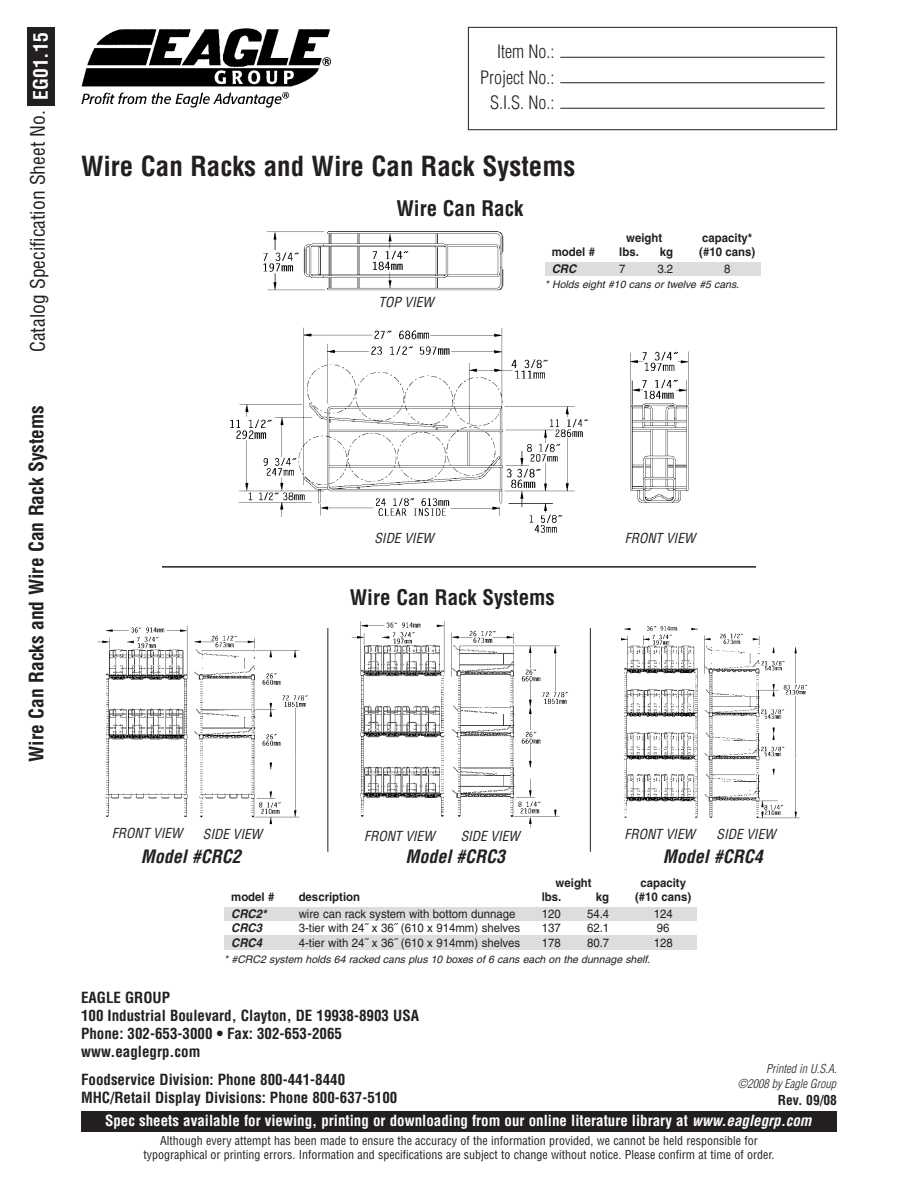
<style>
.page{position:relative;width:918px;height:1188px;background:#fff}
.page>*{position:absolute;margin:0;border:0;box-sizing:border-box;transform-origin:0 0}
.t1{font:700 condensed 27px "Helvetica";color:#231f20}
.t2{font:700 condensed 21px "Helvetica";color:#231f20}
.t3{font:condensed 19.5px "Helvetica";color:#231f20}
.t4{font:700 condensed 19.5px "Helvetica";color:#231f20}
.t5{font:italic 700 condensed 18px "Helvetica";color:#231f20}
.t6{font:300 condensed 18px/25.5px "Helvetica";color:#231f20;text-align:right}
.t7{font:700 condensed 15px/18px "Helvetica";color:#231f20}
.t8{font:700 condensed 15px "Helvetica";color:#fff}
.t9{font:italic condensed 13.5px "Helvetica";color:#231f20}
.t10{font:700 condensed 13.5px "Helvetica";color:#231f20}
.t11{font:condensed 12px/13.5px "Helvetica";color:#231f20;text-align:center}
.t12{font:12px "Helvetica";color:#231f20;scale:.95 1}
.t13{font:700 12px "Helvetica";color:#231f20;scale:.95 1}
.t14{font:italic 300 condensed 12px "Helvetica";color:#231f20}
.t15{font:italic 700 12px "Helvetica";color:#231f20;scale:.95 1}
.t16{font:italic 10.5px "Helvetica";color:#231f20}
.s1{font-weight:700;color:#fff}
.s2{font-style:italic}
</style>
<div class="page">
<div style="left:81px;top:1111px;width:756px;height:21px;background:#231f20"></div>
<img style="left:81px;top:28px;width:250px;height:79px">
<div style="left:27px;top:27px;width:28px;height:78px;background:#231f20"></div>
<div style="left:468px;top:27px;width:369px;height:103px;border:1px solid #231f20"></div>
<hr style="left:560px;top:82px;width:265px;height:1px;background:#231f20">
<hr style="left:560px;top:57px;width:265px;height:1px;background:#231f20">
<hr style="left:560px;top:108px;width:265px;height:1px;background:#231f20">
<img style="left:230px;top:231px;width:465px;height:302px">
<div style="left:224px;top:907px;width:473px;height:14px;background:#dcdddf"></div>
<div style="left:224px;top:935px;width:473px;height:15px;background:#dcdddf"></div>
<img style="left:352px;top:621px;width:216px;height:207px">
<img style="left:621px;top:626px;width:187px;height:193px">
<img style="left:97px;top:625px;width:211px;height:200px">
<hr style="left:327px;top:628px;width:1px;height:224px;background:#231f20">
<hr style="left:590px;top:628px;width:1px;height:224px;background:#231f20">
<hr style="left:162px;top:566px;width:594px;height:2px;background:#231f20">
<div style="left:545px;top:263px;width:216px;height:13px;background:#dcdddf"></div>
<div style="left:545px;top:280px;width:198px;height:13px;background:#fff"></div>
<h3 class="t3" style="left:27px;top:352px;width:321px;rotate:-90deg">Catalog Specification Sheet No. <span class="s1">EG01.15</span></h3>
<h3 class="t4" style="left:25px;top:762px;width:359px;rotate:-90deg">Wire Can Racks and Wire Can Rack Systems</h3>
<h3 class="t6" style="left:480px;top:39px;width:76px">Item No.:<br>Project No.:<br>S.I.S. No.:</h3>
<h1 class="t1" style="left:81px;top:150px;width:496px">Wire Can Racks and Wire Can Rack Systems</h1>
<h2 class="t2" style="left:396px;top:196px;width:129px">Wire Can Rack</h2>
<p class="t13" style="left:626px;top:233px;width:40px">weight</p>
<p class="t13" style="left:702px;top:233px;width:54px">capacity*</p>
<p class="t9" style="left:378px;top:294px;width:57px">TOP VIEW</p>
<p class="t13" style="left:552px;top:248px;width:47px">model #</p>
<p class="t13" style="left:619px;top:248px;width:22px">lbs.</p>
<p class="t13" style="left:660px;top:248px;width:16px">kg</p>
<p class="t13" style="left:699px;top:248px;width:61px">(#10 cans)</p>
<p class="t15" style="left:552px;top:264px;width:27px">CRC</p>
<p class="t12" style="left:619px;top:264px;width:8px">7</p>
<p class="t12" style="left:657px;top:264px;width:18px">3.2</p>
<p class="t12" style="left:724px;top:264px;width:8px">8</p>
<p class="t16" style="left:545px;top:280px;width:196px">* Holds eight #10 cans or twelve #5 cans.</p>
<p class="t9" style="left:374px;top:530px;width:61px">SIDE VIEW</p>
<p class="t9" style="left:625px;top:530px;width:72px">FRONT VIEW</p>
<h2 class="t2" style="left:350px;top:586px;width:207px">Wire Can Rack Systems</h2>
<p class="t9" style="left:112px;top:826px;width:72px">FRONT VIEW</p>
<p class="t9" style="left:203px;top:826px;width:61px">SIDE VIEW</p>
<p class="t9" style="left:364px;top:828px;width:72px">FRONT VIEW</p>
<p class="t9" style="left:461px;top:828px;width:61px">SIDE VIEW</p>
<p class="t9" style="left:625px;top:827px;width:72px">FRONT VIEW</p>
<p class="t9" style="left:716px;top:827px;width:61px">SIDE VIEW</p>
<h3 class="t5" style="left:141px;top:846px;width:101px">Model #CRC2</h3>
<h3 class="t5" style="left:405px;top:846px;width:101px">Model #CRC3</h3>
<h3 class="t5" style="left:663px;top:846px;width:101px">Model #CRC4</h3>
<p class="t13" style="left:556px;top:878px;width:40px">weight</p>
<p class="t13" style="left:640px;top:878px;width:50px">capacity</p>
<p class="t13" style="left:231px;top:893px;width:47px">model #</p>
<p class="t13" style="left:299px;top:893px;width:66px">description</p>
<p class="t13" style="left:542px;top:893px;width:22px">lbs.</p>
<p class="t13" style="left:596px;top:893px;width:16px">kg</p>
<p class="t13" style="left:635px;top:893px;width:61px">(#10 cans)</p>
<p class="t15" style="left:231px;top:909px;width:39px">CRC2*</p>
<p class="t12" style="left:299px;top:909px;width:230px">wire can rack system with bottom dunnage</p>
<p class="t12" style="left:542px;top:909px;width:22px">120</p>
<p class="t12" style="left:587px;top:909px;width:25px">54.4</p>
<p class="t12" style="left:654px;top:909px;width:22px">124</p>
<p class="t15" style="left:231px;top:924px;width:34px">CRC3</p>
<p class="t12" style="left:299px;top:924px;width:235px">3-tier with 24˝ x 36˝ (610 x 914mm) shelves</p>
<p class="t12" style="left:542px;top:924px;width:22px">137</p>
<p class="t12" style="left:587px;top:924px;width:25px">62.1</p>
<p class="t12" style="left:657px;top:924px;width:15px">96</p>
<p class="t15" style="left:231px;top:938px;width:34px">CRC4</p>
<p class="t12" style="left:299px;top:938px;width:235px">4-tier with 24˝ x 36˝ (610 x 914mm) shelves</p>
<p class="t12" style="left:542px;top:938px;width:22px">178</p>
<p class="t12" style="left:587px;top:938px;width:25px">80.7</p>
<p class="t12" style="left:654px;top:938px;width:22px">128</p>
<p class="t16" style="left:224px;top:955px;width:427px">* #CRC2 system holds 64 racked cans plus 10 boxes of 6 cans each on the dunnage shelf.</p>
<p class="t7" style="left:81px;top:989px;width:340px">EAGLE GROUP<br>100 Industrial Boulevard, Clayton, DE 19938-8903 USA<br>Phone: 302-653-3000 • Fax: 302-653-2065 www.eaglegrp.com</p>
<p class="t14" style="left:766px;top:1062px;width:72px">Printed in U.S.A.</p>
<p class="t7" style="left:81px;top:1071px;width:266px">Foodservice Division: Phone 800-441-8440</p>
<p class="t14" style="left:738px;top:1077px;width:100px">©2008 by Eagle Group</p>
<p class="t7" style="left:81px;top:1089px;width:318px">MHC/Retail Display Divisions: Phone 800-637-5100</p>
<p class="t10" style="left:778px;top:1092px;width:61px">Rev. 09/08</p>
<p class="t8" style="left:105px;top:1112px;width:708px">Spec sheets available for viewing, printing or downloading from our online literature library at <span class="s2">www.eaglegrp.com</span></p>
<p class="t11" style="left:143px;top:1134px;width:633px">Although every attempt has been made to ensure the accuracy of the information provided, we cannot be held responsible for typographical or printing errors. Information and specifications are subject to change without notice. Please confirm at time of order.</p>
</div>
